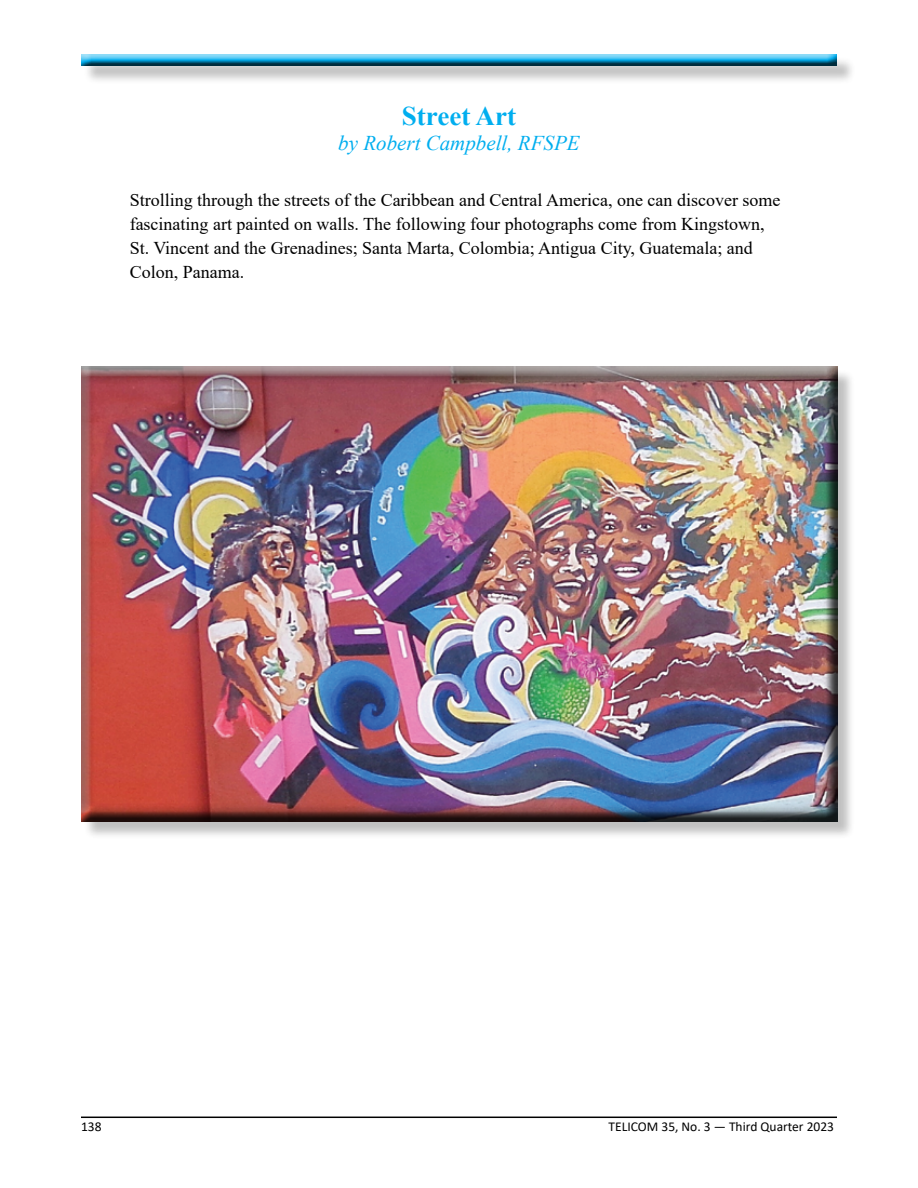
<style>
.page{position:relative;width:918px;height:1188px;background:#fff}
.page>*{position:absolute;margin:0;border:0;box-sizing:border-box;transform-origin:0 0}
.t1{font:700 27px "Times New Roman";color:#00aeef}
.t2{font:italic 21px "Times New Roman";color:#00aeef}
.t3{font:18px/24px "Times New Roman";color:#000}
.t4{font:13.5px "Calibri";color:#000}
</style>
<div class="page">
<hr style="left:81px;top:1117px;width:756px;height:1px;background:#000">
<div style="left:83px;top:56px;width:772px;height:29px;background:#000;opacity:.25"></div>
<div style="left:80px;top:54px;width:758px;height:14px;background:#000;opacity:.75"></div>
<div style="left:83px;top:369px;width:772px;height:471px;background:#000;opacity:.25"></div>
<div style="left:80px;top:367px;width:759px;height:456px;background:#000;opacity:.75"></div>
<h1 class="t1" style="left:402px;top:96px;width:116px">Street Art</h1>
<p class="t2" style="left:338px;top:129px;width:243px">by Robert Campbell, RFSPE</p>
<p class="t3" style="left:130px;top:188px;width:652px">Strolling through the streets of the Caribbean and Central America, one can discover some fascinating art painted on walls. The following four photographs come from Kingstown, St. Vincent and the Grenadines; Santa Marta, Colombia; Antigua City, Guatemala; and Colon, Panama.</p>
<p class="t4" style="left:81px;top:1117px;width:22px">138</p>
<p class="t4" style="left:609px;top:1117px;width:227px">TELICOM 35, No. 3 — Third Quarter 2023</p>
</div>
